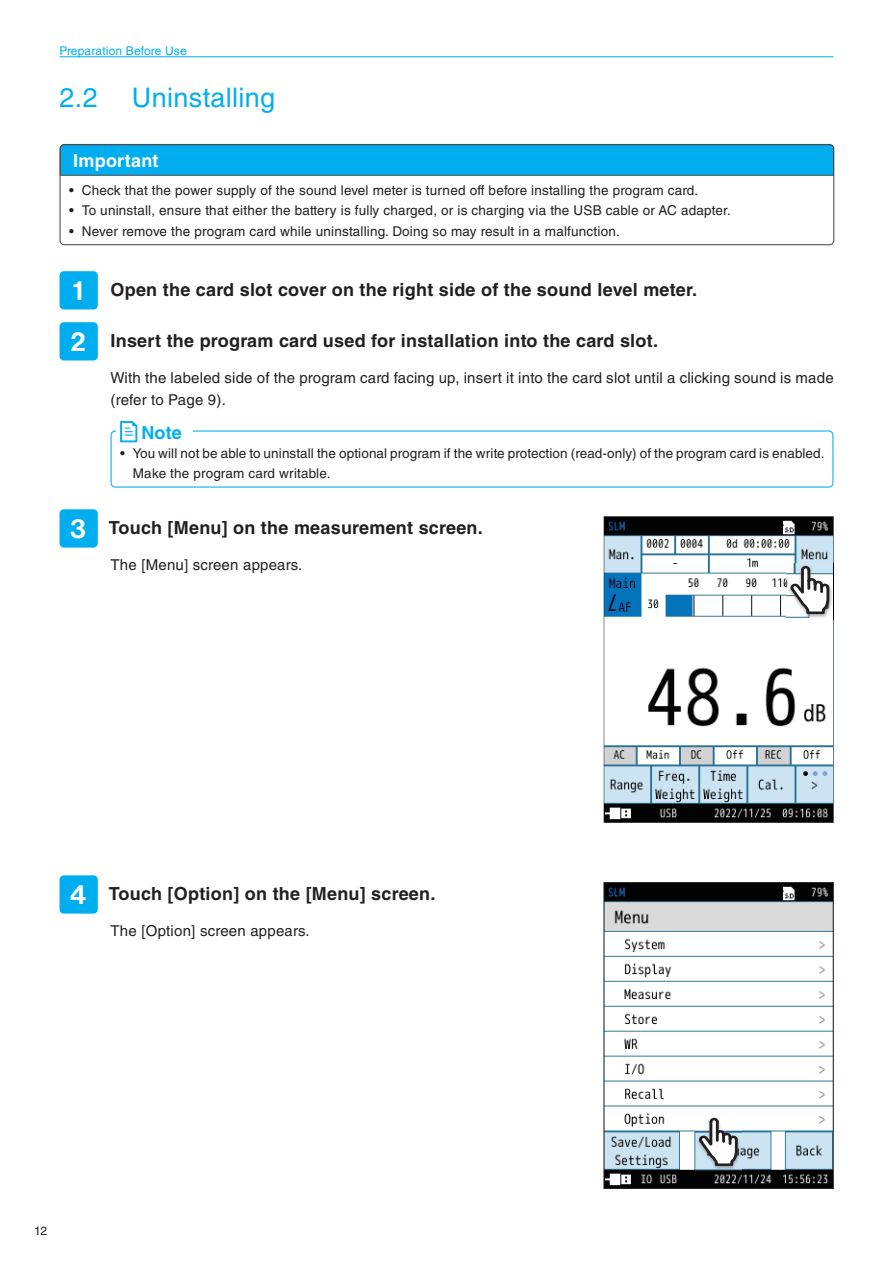
<style>
.page{position:relative;width:893px;height:1263px;background:#fff}
.page>*{position:absolute;margin:0;border:0;box-sizing:border-box;transform-origin:0 0}
.t1{font:27px "Helvetica LT Std";letter-spacing:.015em;color:#00aeef}
.t2{font:27px/51px "N Haas Grotesk DS Pro 65 Md";color:#fff}
.t3{font:700 18px "Helvetica LT Std";letter-spacing:.015em;color:#231f20}
.t4{font:700 18px "Helvetica LT Std";letter-spacing:.015em;color:#fff}
.t5{font:700 18px "Helvetica LT Std";color:#00aeef}
.t6{font:15px/22.5px "Helvetica LT Std";letter-spacing:.015em;color:#231f20}
.t7{font:13.5px/20.2px "Helvetica LT Std";letter-spacing:.015em;color:#231f20}
.t8{font:12px "Helvetica LT Std";letter-spacing:.015em;color:#00aeef}
.t9{font:12px "Helvetica LT Std";color:#231f20}
</style>
<div class="page">
<hr style="left:60px;top:57px;width:773px;height:1px;background:#00aeef">
<div style="left:60px;top:144px;width:774px;height:32px;background:#00aeef"></div>
<div style="left:60px;top:144px;width:774px;height:101px;border:1px solid #4b4c4d;border-radius:4px"></div>
<div style="left:111px;top:430px;width:722px;height:58px;border:1px solid #00aeef;border-radius:4px"></div>
<div style="left:116px;top:421px;width:76px;height:21px;background:#fff"></div>
<svg style="left:120px;top:421px;width:17px;height:21px"></svg>
<div style="left:60px;top:271px;width:38px;height:38px;background:#00aeef;border-radius:4px"></div>
<div style="left:60px;top:322px;width:38px;height:38px;background:#00aeef;border-radius:4px"></div>
<div style="left:60px;top:509px;width:38px;height:39px;background:#00aeef;border-radius:4px"></div>
<svg style="left:604px;top:516px;width:229px;height:307px"></svg>
<img style="left:787px;top:563px;width:47px;height:56px">
<svg style="left:790px;top:566px;width:39px;height:48px"></svg>
<img style="left:606px;top:884px;width:225px;height:302px">
<div style="left:604px;top:882px;width:229px;height:306px;border:1px solid #231f20"></div>
<img style="left:695px;top:1115px;width:47px;height:56px">
<svg style="left:699px;top:1118px;width:39px;height:48px"></svg>
<div style="left:60px;top:875px;width:38px;height:39px;background:#00aeef;border-radius:4px"></div>
<p class="t8" style="left:60px;top:43px;width:129px">Preparation Before Use</p>
<h1 class="t1" style="left:60px;top:82px;width:40px">2.2</h1>
<h1 class="t1" style="left:132px;top:82px;width:145px">Uninstalling</h1>
<h2 class="t4" style="left:73px;top:150px;width:87px">Important</h2>
<p class="t7" style="left:69px;top:180px;width:631px">• Check that the power supply of the sound level meter is turned off before installing the program card.</p>
<p class="t7" style="left:69px;top:201px;width:663px">• To uninstall, ensure that either the battery is fully charged, or is charging via the USB cable or AC adapter.</p>
<p class="t7" style="left:69px;top:221px;width:552px">• Never remove the program card while uninstalling. Doing so may result in a malfunction.</p>
<h1 class="t2" style="left:71px;top:265px;width:16px">1<br>2</h1>
<h1 class="t2" style="left:71px;top:504px;width:17px">3</h1>
<h2 class="t3" style="left:111px;top:279px;width:588px">Open the card slot cover on the right side of the sound level meter.</h2>
<h2 class="t3" style="left:111px;top:330px;width:549px">Insert the program card used for installation into the card slot.</h2>
<p class="t6" style="left:111px;top:366px;width:725px">With the labeled side of the program card facing up, insert it into the card slot until a clicking sound is made (refer to Page 9).</p>
<p class="t7" style="left:133px;top:443px;width:693px;text-indent:-13px">• You will not be able to uninstall the optional program if the write protection (read-only) of the program card is enabled.<br>Make the program card writable.</p>
<h2 class="t5" style="left:141px;top:422px;width:42px">Note</h2>
<h2 class="t3" style="left:109px;top:517px;width:376px">Touch [Menu] on the measurement screen.</h2>
<p class="t6" style="left:111px;top:553px;width:193px">The [Menu] screen appears.</p>
<h1 class="t2" style="left:70px;top:870px;width:18px">4</h1>
<h2 class="t3" style="left:109px;top:883px;width:328px">Touch [Option] on the [Menu] screen.</h2>
<p class="t6" style="left:111px;top:919px;width:201px">The [Option] screen appears.</p>
<p class="t9" style="left:34px;top:1224px;width:15px">12</p>
</div>
